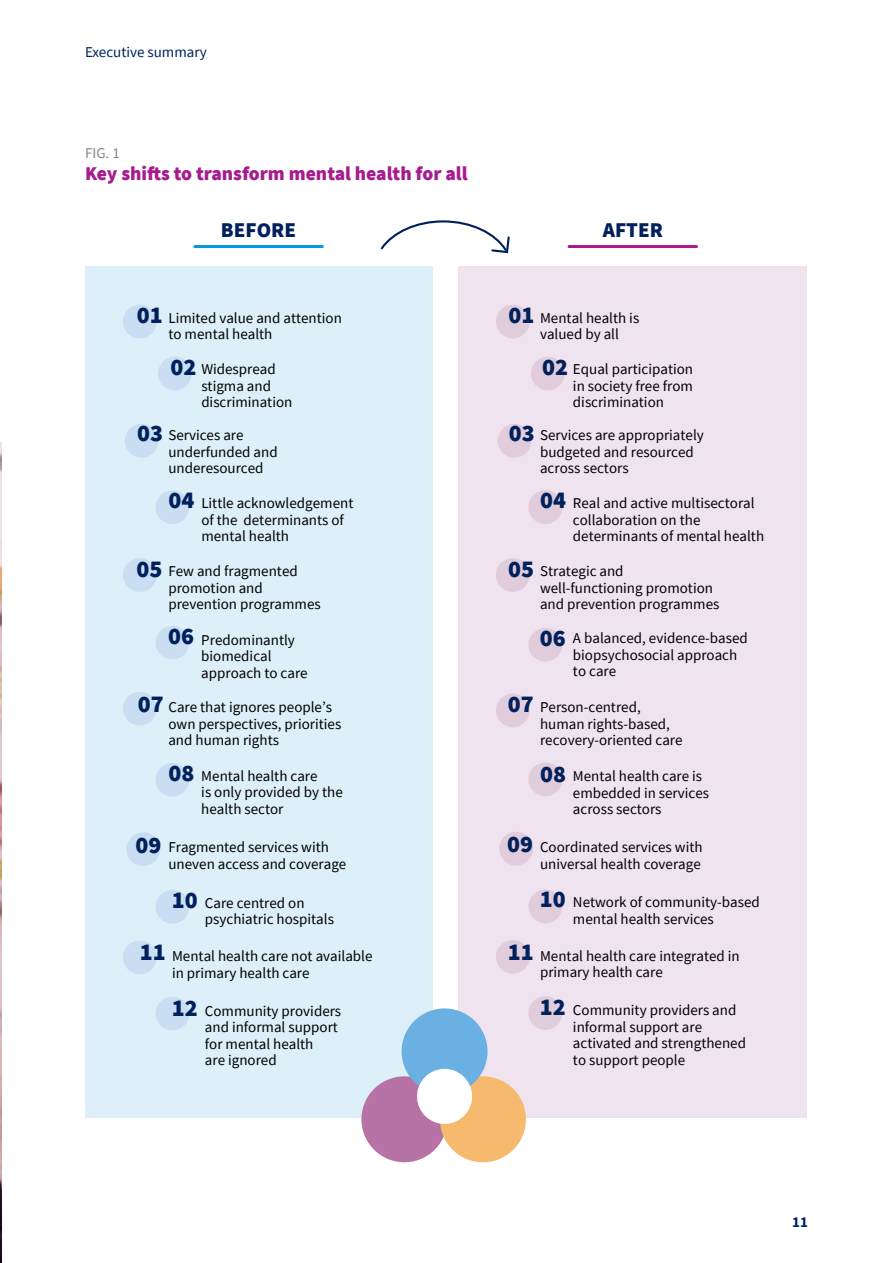
<style>
.page{position:relative;width:893px;height:1263px;background:#fff}
.page>*{position:absolute;margin:0;border:0;box-sizing:border-box;transform-origin:0 0}
.t1{font:900 24px "Source Sans Pro";color:#00215c}
.t2{font:900 21px "Source Sans Pro";color:#00215c}
.t3{font:900 19.5px "Source Sans Pro";color:#a61c8f}
.t4{font:15px/16.5px "Source Sans Pro";color:#000}
.t5{font:15px "Source Sans Pro";color:#00215c}
.t6{font:15px "Source Sans Pro";color:#858685}
.t7{font:700 15px "Source Sans Pro";color:#00215c}
.s1{font-weight:900;font-size:24px;color:#00215c}
</style>
<div class="page">
<div style="left:85px;top:266px;width:348px;height:852px;background:#ddeff9"></div>
<div style="left:123px;top:305px;width:34px;height:33px;background:#c9def2;border-radius:50%"></div>
<div style="left:158px;top:357px;width:34px;height:33px;background:#c9def2;border-radius:50%"></div>
<div style="left:125px;top:424px;width:33px;height:34px;background:#c9def2;border-radius:50%"></div>
<div style="left:156px;top:490px;width:33px;height:34px;background:#c9def2;border-radius:50%"></div>
<div style="left:123px;top:558px;width:34px;height:34px;background:#c9def2;border-radius:50%"></div>
<div style="left:156px;top:626px;width:33px;height:33px;background:#c9def2;border-radius:50%"></div>
<div style="left:123px;top:692px;width:34px;height:33px;background:#c9def2;border-radius:50%"></div>
<div style="left:156px;top:763px;width:33px;height:34px;background:#c9def2;border-radius:50%"></div>
<div style="left:126px;top:832px;width:34px;height:34px;background:#c9def2;border-radius:50%"></div>
<div style="left:156px;top:890px;width:33px;height:34px;background:#c9def2;border-radius:50%"></div>
<div style="left:123px;top:940px;width:34px;height:34px;background:#c9def2;border-radius:50%"></div>
<div style="left:156px;top:997px;width:33px;height:33px;background:#c9def2;border-radius:50%"></div>
<div style="left:458px;top:266px;width:349px;height:852px;background:#f0e3f0"></div>
<div style="left:496px;top:305px;width:34px;height:33px;background:#e0ccdb;border-radius:50%"></div>
<div style="left:531px;top:357px;width:34px;height:33px;background:#e0ccdb;border-radius:50%"></div>
<div style="left:498px;top:424px;width:33px;height:34px;background:#e0ccdb;border-radius:50%"></div>
<div style="left:528px;top:490px;width:34px;height:34px;background:#e0ccdb;border-radius:50%"></div>
<div style="left:496px;top:558px;width:34px;height:34px;background:#e0ccdb;border-radius:50%"></div>
<div style="left:528px;top:628px;width:34px;height:34px;background:#e0ccdb;border-radius:50%"></div>
<div style="left:496px;top:693px;width:34px;height:34px;background:#e0ccdb;border-radius:50%"></div>
<div style="left:528px;top:762px;width:34px;height:34px;background:#e0ccdb;border-radius:50%"></div>
<div style="left:499px;top:832px;width:34px;height:33px;background:#e0ccdb;border-radius:50%"></div>
<div style="left:528px;top:889px;width:34px;height:34px;background:#e0ccdb;border-radius:50%"></div>
<div style="left:496px;top:940px;width:34px;height:34px;background:#e0ccdb;border-radius:50%"></div>
<div style="left:528px;top:996px;width:34px;height:34px;background:#e0ccdb;border-radius:50%"></div>
<hr style="left:195px;top:245px;width:127px;height:3px;background:#0099de">
<hr style="left:569px;top:245px;width:128px;height:3px;background:#a61c8f">
<svg style="left:380px;top:220px;width:130px;height:34px"></svg>
<svg style="left:361px;top:1004px;width:170px;height:159px"></svg>
<img style="left:0;top:442px;width:1px;height:821px">
<p class="t5" style="left:85px;top:42px;width:123px">Executive summary</p>
<p class="t6" style="left:85px;top:143px;width:36px">FIG. 1</p>
<h3 class="t3" style="left:85px;top:160px;width:384px">Key shifts to transform mental health for all</h3>
<h2 class="t2" style="left:221px;top:215px;width:77px">BEFORE</h2>
<h2 class="t2" style="left:603px;top:215px;width:62px">AFTER</h2>
<h1 class="t1" style="left:137px;top:298px;width:27px">01</h1>
<p class="t4" style="left:168px;top:309px;width:175px">Limited value and attention to mental health</p>
<p class="t4" style="left:201px;top:361px;width:93px">Widespread stigma and discrimination</p>
<p class="t4" style="left:168px;top:427px;width:111px">Services are underfunded and underesourced</p>
<p class="t4" style="left:201px;top:495px;width:154px">Little acknowledgement of the determinants of mental health</p>
<p class="t4" style="left:168px;top:563px;width:154px">Few and fragmented promotion and prevention programmes</p>
<h1 class="t1" style="left:168px;top:619px;width:27px">06</h1>
<h1 class="t1" style="left:171px;top:351px;width:27px">02</h1>
<h1 class="t1" style="left:137px;top:416px;width:27px">03</h1>
<h1 class="t1" style="left:169px;top:483px;width:27px">04</h1>
<h1 class="t1" style="left:137px;top:552px;width:27px">05</h1>
<p class="t4" style="left:201px;top:631px;width:108px">Predominantly biomedical approach to care</p>
<p class="t4" style="left:168px;top:699px;width:174px">Care that ignores people’s own perspectives, priorities and human rights</p>
<p class="t4" style="left:201px;top:767px;width:143px">Mental health care<br>is only provided by the health sector</p>
<p class="t4" style="left:168px;top:839px;width:179px">Fragmented services with uneven access and coverage</p>
<h1 class="t1" style="left:172px;top:883px;width:27px">10</h1>
<h1 class="t1" style="left:138px;top:687px;width:27px">07</h1>
<h1 class="t1" style="left:168px;top:757px;width:27px">08</h1>
<h1 class="t1" style="left:136px;top:828px;width:27px">09</h1>
<p class="t4" style="left:205px;top:894px;width:130px">Care centred on psychiatric hospitals</p>
<h1 class="t1" style="left:508px;top:298px;width:27px">01</h1>
<p class="t4" style="left:540px;top:309px;width:101px">Mental health is valued by all</p>
<p class="t4" style="left:573px;top:361px;width:122px;text-align:justify">Equal participation in society free from discrimination</p>
<p class="t4" style="left:540px;top:427px;width:165px">Services are appropriately budgeted and resourced across sectors</p>
<p class="t4" style="left:573px;top:495px;width:193px">Real and active multisectoral collaboration on the determinants of mental health</p>
<p class="t4" style="left:540px;top:563px;width:181px">Strategic and well-functioning promotion and prevention programmes</p>
<h1 class="t1" style="left:540px;top:621px;width:27px">06</h1>
<h1 class="t1" style="left:542px;top:351px;width:27px">02</h1>
<h1 class="t1" style="left:509px;top:416px;width:27px">03</h1>
<h1 class="t1" style="left:540px;top:483px;width:27px">04</h1>
<h1 class="t1" style="left:508px;top:552px;width:27px">05</h1>
<p class="t4" style="left:573px;top:630px;width:176px">A balanced, evidence-based biopsychosocial approach to care</p>
<p class="t4" style="left:540px;top:699px;width:144px">Person-centred, human rights-based, recovery-oriented care</p>
<p class="t4" style="left:573px;top:768px;width:138px">Mental health care is embedded in services across sectors</p>
<p class="t4" style="left:540px;top:839px;width:164px">Coordinated services with universal health coverage</p>
<h1 class="t1" style="left:540px;top:883px;width:27px">10</h1>
<h1 class="t1" style="left:508px;top:687px;width:27px">07</h1>
<h1 class="t1" style="left:540px;top:757px;width:27px">08</h1>
<h1 class="t1" style="left:507px;top:828px;width:27px">09</h1>
<p class="t4" style="left:573px;top:894px;width:188px">Network of community-based mental health services</p>
<h1 class="t1" style="left:140px;top:936px;width:27px">11</h1>
<p class="t4" style="left:172px;top:948px;width:202px">Mental health care not available in primary health care</p>
<h1 class="t1" style="left:508px;top:935px;width:27px">11</h1>
<p class="t4" style="left:540px;top:947px;width:201px">Mental health care integrated in primary health care</p>
<p class="t4" style="left:205px;top:1002px;width:138px;text-indent:-33px"><span class="s1">12</span> Community providers and informal support for mental health<br>are ignored</p>
<p class="t4" style="left:573px;top:1002px;width:175px;text-indent:-33px"><span class="s1">12</span> Community providers and informal support are activated and strengthened to support people</p>
<p class="t7" style="left:792px;top:1211px;width:17px">11</p>
</div>
